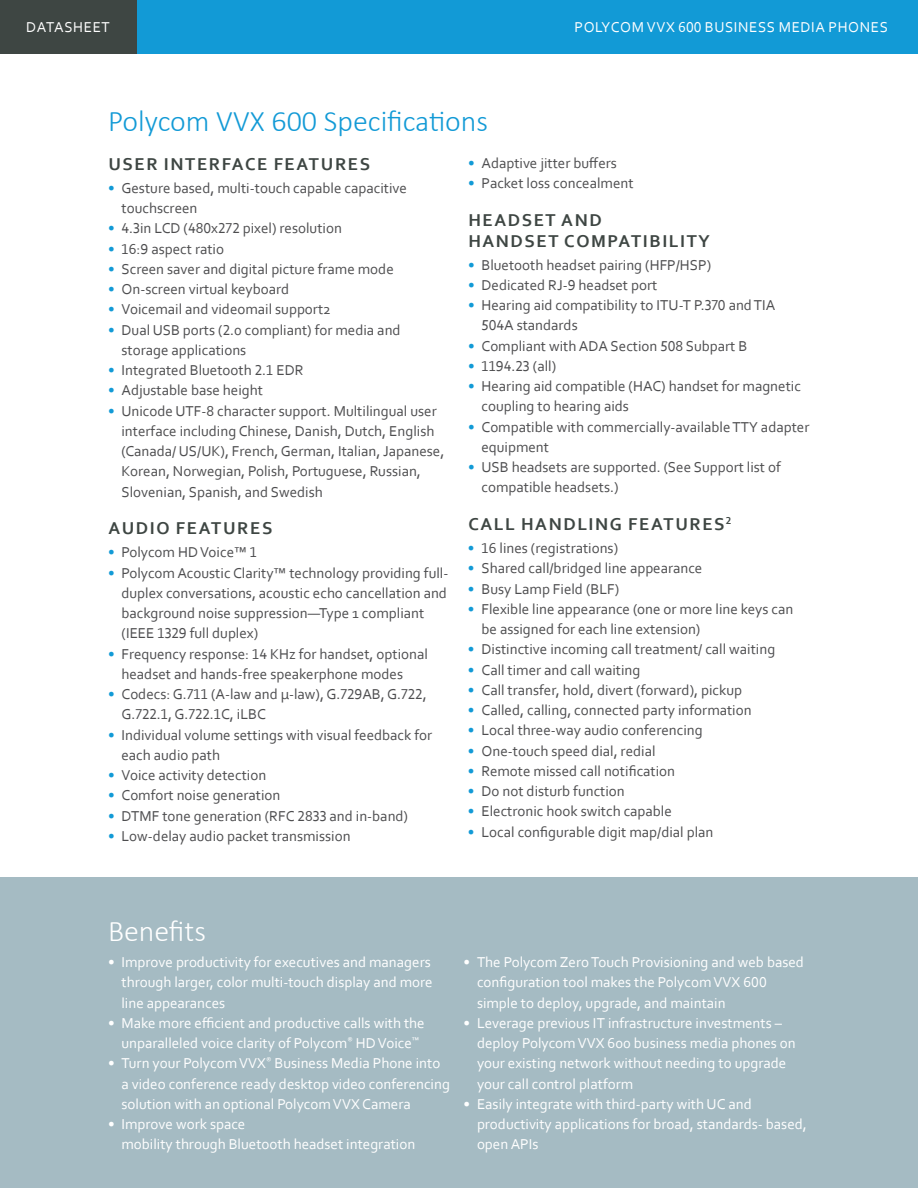
<style>
.page{position:relative;width:918px;height:1188px;background:#fff}
.page>*{position:absolute;margin:0;border:0;box-sizing:border-box;transform-origin:0 0}
.subhead_1{font:300 30px "Calibri";color:#129ad6}
.subhead_1-2{font:300 30px "Calibri";color:#fff}
.subhead_2{font:700 18px/21px "Corbel";letter-spacing:.09em;color:#3e4643}
.t1{font:15px/20.2px "Corbel";color:#4d4d4f}
.body_-_dv{font:15px/20.2px "Corbel";color:#fff}
.body_-_dv-2{font:15px "Corbel";letter-spacing:.04em;color:#fff}
.s1{color:#129ad6}
</style>
<div class="page">
<div style="left:0;top:0;width:918px;height:54px;background:#129ad6"></div>
<div style="left:0;top:0;width:137px;height:54px;background:#3e4643"></div>
<div style="left:0;top:878px;width:918px;height:310px;background:#a5bbc3"></div>
<p class="body_-_dv-2" style="left:26px;top:18px;width:85px">DATASHEET</p>
<p class="body_-_dv-2" style="left:575px;top:18px;width:315px">POLYCOM VVX 600 BUSINESS MEDIA PHONES</p>
<p class="subhead_1" style="left:108px;top:102px;width:382px">Polycom VVX 600 Specifications</p>
<p class="subhead_2" style="left:108px;top:153px;width:263px">USER INTERFACE FEATURES</p>
<p class="t1" style="left:122px;top:177px;width:287px;text-indent:-14px"><span class="s1">•</span> Gesture based, multi-touch capable capacitive touchscreen</p>
<p class="t1" style="left:108px;top:218px;width:235px"><span class="s1">•</span> 4.3in LCD (480x272 pixel) resolution</p>
<p class="t1" style="left:108px;top:238px;width:118px"><span class="s1">•</span> 16:9 aspect ratio</p>
<p class="t1" style="left:108px;top:258px;width:287px"><span class="s1">•</span> Screen saver and digital picture frame mode</p>
<p class="t1" style="left:108px;top:279px;width:183px"><span class="s1">•</span> On-screen virtual keyboard</p>
<p class="t1" style="left:108px;top:299px;width:224px"><span class="s1">•</span> Voicemail and videomail support2</p>
<p class="t1" style="left:122px;top:319px;width:281px;text-indent:-14px"><span class="s1">•</span> Dual USB ports (2.0 compliant) for media and storage applications</p>
<p class="t1" style="left:108px;top:360px;width:197px"><span class="s1">•</span> Integrated Bluetooth 2.1 EDR</p>
<p class="t1" style="left:108px;top:380px;width:157px"><span class="s1">•</span> Adjustable base height</p>
<p class="t1" style="left:122px;top:400px;width:324px;text-indent:-14px"><span class="s1">•</span> Unicode UTF-8 character support. Multilingual user interface including Chinese, Danish, Dutch, English (Canada/ US/UK), French, German, Italian, Japanese, Korean, Norwegian, Polish, Portuguese, Russian, Slovenian, Spanish, and Swedish</p>
<p class="subhead_2" style="left:108px;top:518px;width:166px">AUDIO FEATURES</p>
<p class="t1" style="left:108px;top:542px;width:151px"><span class="s1">•</span> Polycom HD Voice™ 1</p>
<p class="t1" style="left:122px;top:562px;width:328px;text-indent:-14px"><span class="s1">•</span> Polycom Acoustic Clarity™ technology providing full&shy;duplex conversations, acoustic echo cancellation and background noise suppression—Type 1 compliant (IEEE 1329 full duplex)</p>
<p class="t1" style="left:122px;top:643px;width:308px;text-indent:-14px"><span class="s1">•</span> Frequency response: 14 KHz for handset, optional headset and hands-free speakerphone modes</p>
<p class="t1" style="left:122px;top:684px;width:307px;text-indent:-14px"><span class="s1">•</span> Codecs: G.711 (A-law and μ-law), G.729AB, G.722,<br>G.722.1, G.722.1C, iLBC</p>
<p class="t1" style="left:122px;top:724px;width:312px;text-indent:-14px"><span class="s1">•</span> Individual volume settings with visual feedback for each audio path</p>
<p class="t1" style="left:108px;top:765px;width:160px"><span class="s1">•</span> Voice activity detection</p>
<p class="t1" style="left:108px;top:785px;width:174px"><span class="s1">•</span> Comfort noise generation</p>
<p class="t1" style="left:108px;top:805px;width:302px"><span class="s1">•</span> DTMF tone generation (RFC 2833 and in-band)</p>
<p class="t1" style="left:108px;top:825px;width:244px"><span class="s1">•</span> Low-delay audio packet transmission</p>
<p class="t1" style="left:468px;top:152px;width:150px"><span class="s1">•</span> Adaptive jitter buffers</p>
<p class="t1" style="left:468px;top:173px;width:167px"><span class="s1">•</span> Packet loss concealment</p>
<p class="subhead_2" style="left:468px;top:209px;width:243px">HEADSET AND<br>HANDSET COMPATIBILITY</p>
<p class="t1" style="left:468px;top:254px;width:245px"><span class="s1">•</span> Bluetooth headset pairing (HFP/HSP)</p>
<p class="t1" style="left:468px;top:274px;width:191px"><span class="s1">•</span> Dedicated RJ-9 headset port</p>
<p class="t1" style="left:482px;top:295px;width:295px;text-indent:-14px"><span class="s1">•</span> Hearing aid compatibility to ITU-T P.370 and TIA<br>504A standards</p>
<p class="t1" style="left:468px;top:335px;width:281px"><span class="s1">•</span> Compliant with ADA Section 508 Subpart B</p>
<p class="t1" style="left:468px;top:355px;width:90px"><span class="s1">•</span> 1194.23 (all)</p>
<p class="t1" style="left:482px;top:376px;width:321px;text-indent:-14px"><span class="s1">•</span> Hearing aid compatible (HAC) handset for magnetic coupling to hearing aids</p>
<p class="t1" style="left:482px;top:416px;width:329px;text-indent:-14px"><span class="s1">•</span> Compatible with commercially-available TTY adapter equipment</p>
<p class="t1" style="left:482px;top:457px;width:301px;text-indent:-14px"><span class="s1">•</span> USB headsets are supported. (See Support list of compatible headsets.)</p>
<p class="subhead_2" style="left:468px;top:513px;width:265px">CALL HANDLING FEATURES<sup>2</sup></p>
<p class="t1" style="left:468px;top:538px;width:152px"><span class="s1">•</span> 16 lines (registrations)</p>
<p class="t1" style="left:468px;top:558px;width:236px"><span class="s1">•</span> Shared call/bridged line appearance</p>
<p class="t1" style="left:468px;top:578px;width:153px"><span class="s1">•</span> Busy Lamp Field (BLF)</p>
<p class="t1" style="left:481px;top:598px;width:313px;text-indent:-14px"><span class="s1">•</span> Flexible line appearance (one or more line keys can be assigned for each line extension)</p>
<p class="t1" style="left:468px;top:639px;width:309px"><span class="s1">•</span> Distinctive incoming call treatment/ call waiting</p>
<p class="t1" style="left:468px;top:659px;width:174px"><span class="s1">•</span> Call timer and call waiting</p>
<p class="t1" style="left:468px;top:679px;width:276px"><span class="s1">•</span> Call transfer, hold, divert (forward), pickup</p>
<p class="t1" style="left:468px;top:700px;width:285px"><span class="s1">•</span> Called, calling, connected party information</p>
<p class="t1" style="left:468px;top:720px;width:236px"><span class="s1">•</span> Local three-way audio conferencing</p>
<p class="t1" style="left:468px;top:740px;width:189px"><span class="s1">•</span> One-touch speed dial, redial</p>
<p class="t1" style="left:468px;top:760px;width:209px"><span class="s1">•</span> Remote missed call notification</p>
<p class="t1" style="left:468px;top:781px;width:158px"><span class="s1">•</span> Do not disturb function</p>
<p class="t1" style="left:468px;top:801px;width:205px"><span class="s1">•</span> Electronic hook switch capable</p>
<p class="t1" style="left:468px;top:821px;width:247px"><span class="s1">•</span> Local configurable digit map/dial plan</p>
<p class="subhead_1-2" style="left:108px;top:912px;width:99px">Benefits</p>
<p class="body_-_dv" style="left:122px;top:952px;width:313px;text-indent:-14px">• Improve productivity for executives and managers through larger, color multi-touch display and more line appearances</p>
<p class="body_-_dv" style="left:108px;top:1013px;width:318px;text-align:center">• Make more efficient and productive calls with the unparalleled voice clarity of Polycom<sup>®</sup> HD Voice<sup>™</sup></p>
<p class="body_-_dv" style="left:122px;top:1053px;width:330px;text-indent:-14px">• Turn your Polycom VVX<sup>®</sup> Business Media Phone into a video conference ready desktop video conferencing solution with an optional Polycom VVX Camera</p>
<p class="body_-_dv" style="left:122px;top:1114px;width:295px;text-indent:-14px">• Improve work space<br>mobility through Bluetooth headset integration</p>
<p class="body_-_dv" style="left:477px;top:952px;width:328px;text-indent:-14px">• The Polycom Zero Touch Provisioning and web based configuration tool makes the Polycom VVX 600 simple to deploy, upgrade, and maintain</p>
<p class="body_-_dv" style="left:477px;top:1013px;width:320px;text-indent:-14px">• Leverage previous IT infrastructure investments – deploy Polycom VVX 600 business media phones on your existing network without needing to upgrade your call control platform</p>
<p class="body_-_dv" style="left:477px;top:1094px;width:331px;text-indent:-14px">• Easily integrate with third-party with UC and productivity applications for broad, standards- based, open APIs</p>
</div>
